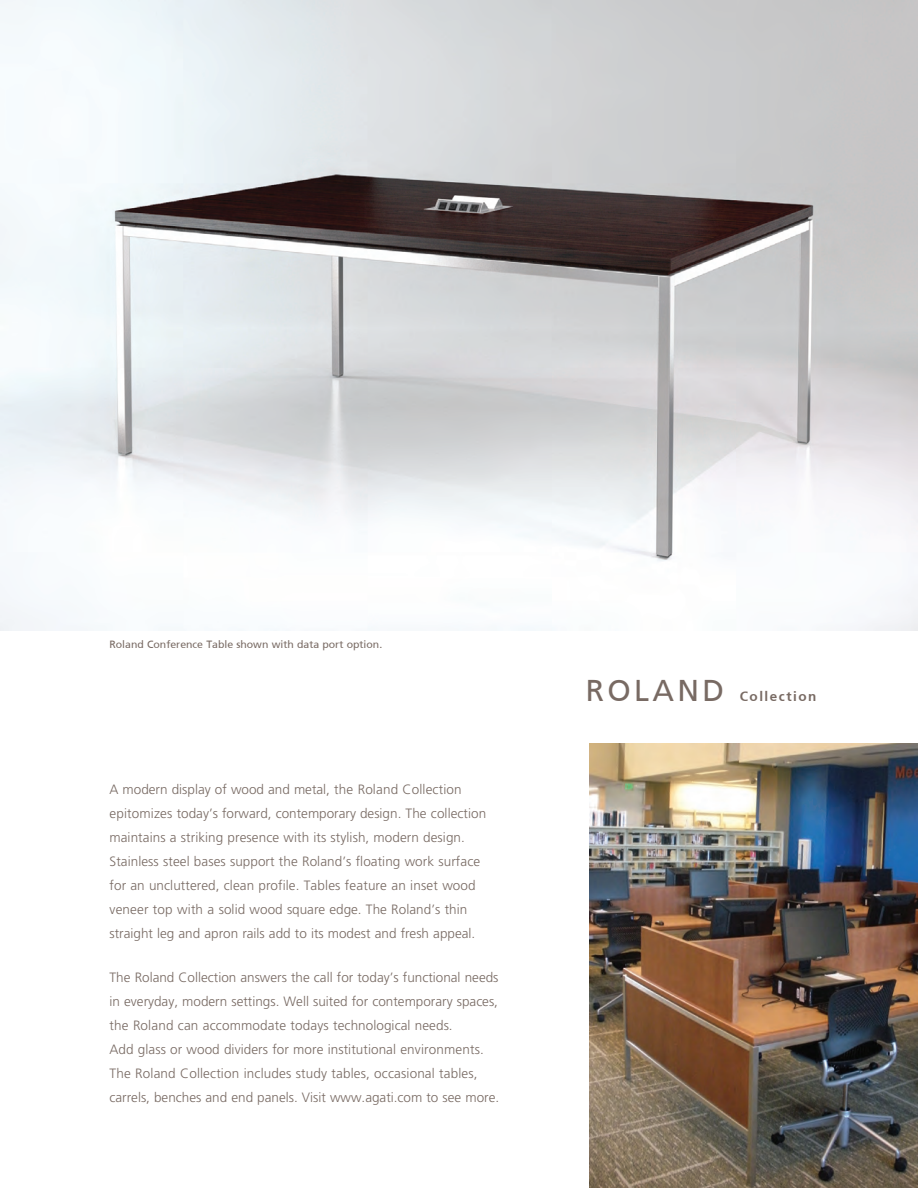
<style>
.page{position:relative;width:918px;height:1188px;background:#fff}
.page>*{position:absolute;margin:0;border:0;box-sizing:border-box;transform-origin:0 0}
.t1{font:30px "Frutiger SCIN Rmv.1";letter-spacing:.11em;color:#786a63}
.t2{font:300 13.5px/24px "Frutiger LT Std";letter-spacing:.005em;color:#786a63}
.t3{font:700 13.5px "Frutiger SCIN Bdv.1";letter-spacing:.11em;color:#786a63}
.t4{font:10.5px "Frutiger SCIN Rmv.1";color:#786a63}
</style>
<div class="page">
<img style="left:590px;top:743px;width:328px;height:445px">
<img style="left:0;top:0;width:918px;height:630px">
<p class="t4" style="left:109px;top:638px;width:274px">Roland Conference Table shown with data port option.</p>
<p class="t2" style="left:110px;top:779px;width:378px">A modern display of wood and metal, the Roland Collection epitomizes today’s forward, contemporary design. The collection maintains a striking presence with its stylish, modern design.<br>Stainless steel bases support the Roland’s floating work surface for an uncluttered, clean profile. Tables feature an inset wood veneer top with a solid wood square edge. The Roland’s thin straight leg and apron rails add to its modest and fresh appeal.</p>
<p class="t2" style="left:110px;top:966px;width:391px">The Roland Collection answers the call for today’s functional needs in everyday, modern settings. Well suited for contemporary spaces, the Roland can accommodate todays technological needs.<br>Add glass or wood dividers for more institutional environments.<br>The Roland Collection includes study tables, occasional tables, carrels, benches and end panels. Visit www.agati.com to see more.</p>
<h1 class="t1" style="left:586px;top:673px;width:140px">ROLAND</h1>
<p class="t3" style="left:740px;top:689px;width:78px">Collection</p>
</div>
